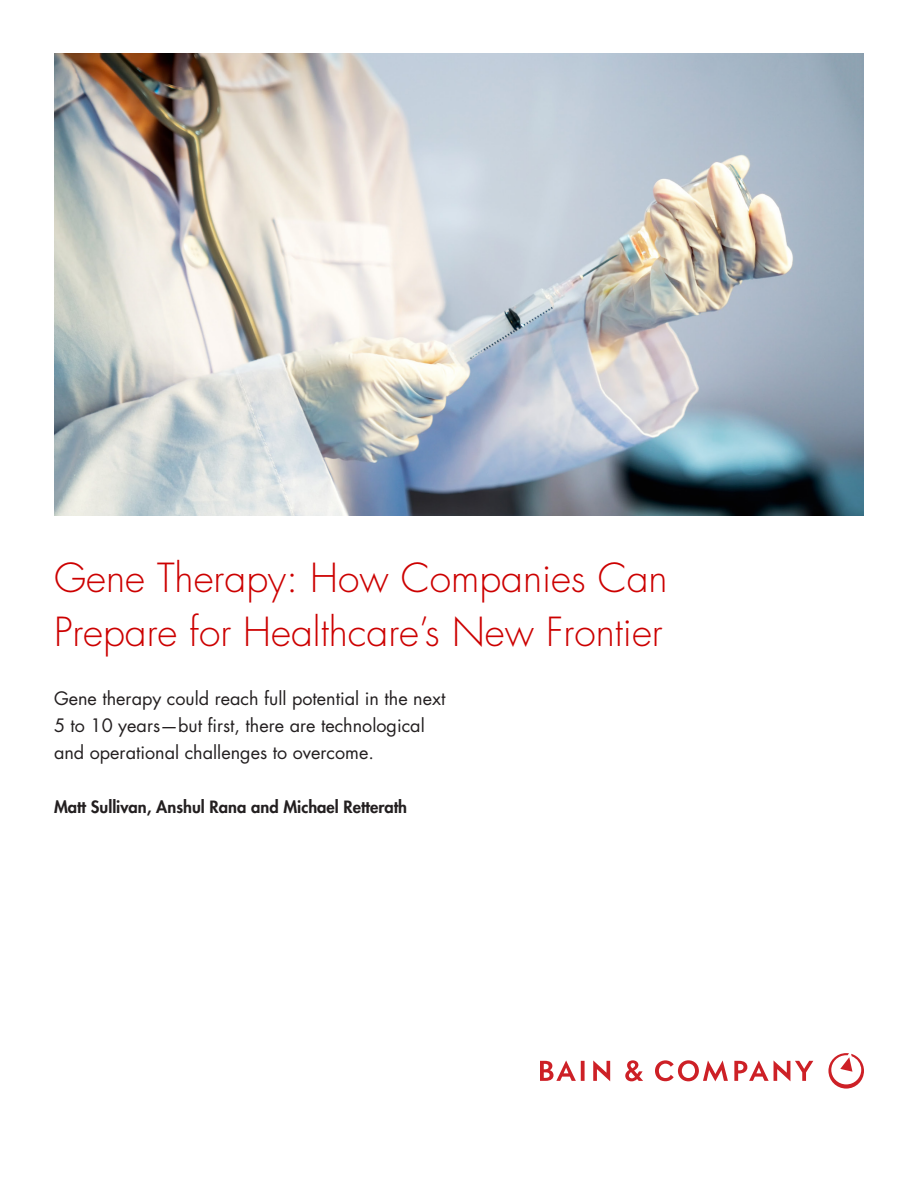
<style>
.page{position:relative;width:918px;height:1188px;background:#fff}
.page>*{position:absolute;margin:0;border:0;box-sizing:border-box;transform-origin:0 0}
.Headline{font:300 39px/54px "Futura";color:#c00}
.Subtitle{font:18px/27px "Futura";color:#231f20}
.Subtitle-2{font:800 16.5px "Futura";color:#231f20}
</style>
<div class="page">
<svg style="left:655px;top:1060px;width:73px;height:21px"></svg>
<svg style="left:593px;top:1060px;width:17px;height:21px"></svg>
<svg style="left:540px;top:1060px;width:45px;height:21px"></svg>
<svg style="left:625px;top:1060px;width:18px;height:21px"></svg>
<svg style="left:734px;top:1060px;width:79px;height:21px"></svg>
<svg style="left:828px;top:1053px;width:36px;height:36px"></svg>
<img style="left:54px;top:53px;width:810px;height:463px">
<p class="Headline" style="left:54px;top:552px;width:615px">Gene Therapy: How Companies Can<br>Prepare for Healthcare’s New Frontier</p>
<p class="Subtitle" style="left:54px;top:686px;width:393px">Gene therapy could reach full potential in the next<br>5 to 10 years—but first, there are technological and operational challenges to overcome.</p>
<p class="Subtitle-2" style="left:54px;top:796px;width:355px">Matt Sullivan, Anshul Rana and Michael Retterath</p>
</div>
